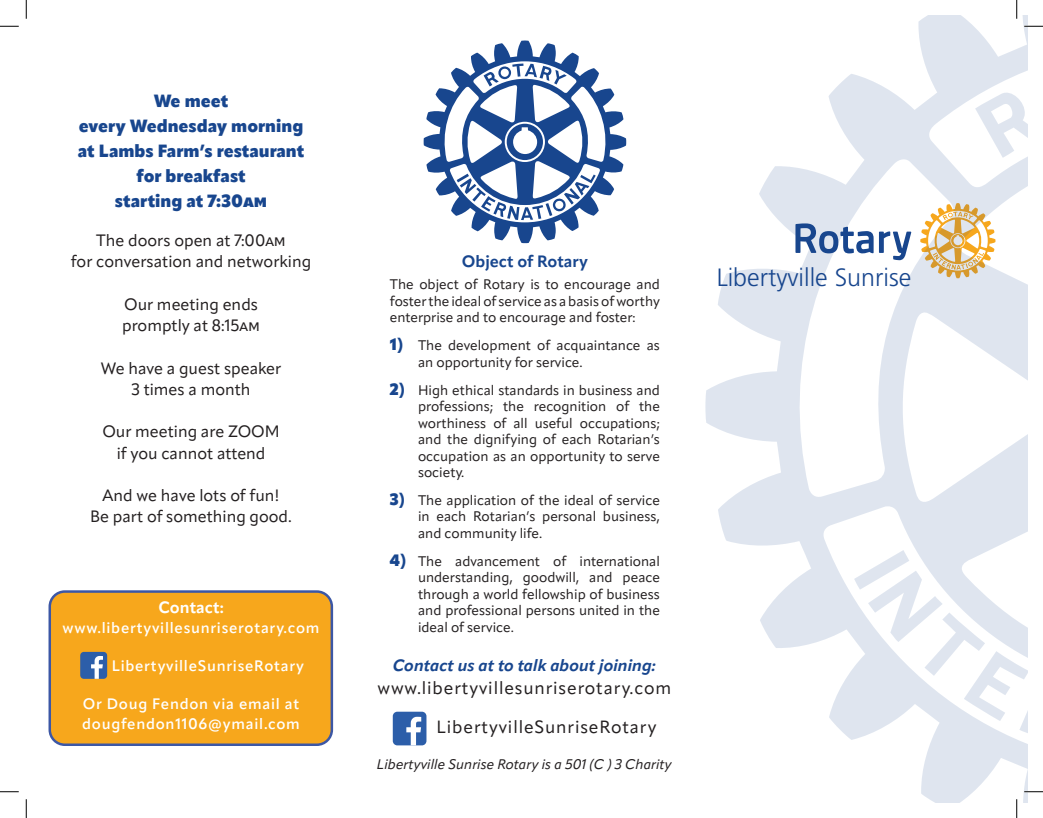
<style>
.page{position:relative;width:1043px;height:818px;background:#fff}
.page>*{position:absolute;margin:0;border:0;box-sizing:border-box;transform-origin:0 0}
.t1{font:300 25px "Frutiger LT Std";color:#18468e}
.t2{font:900 17.5px/25px "Apparat";color:#18468e;text-align:center}
.t3{font:17.5px "Apparat";letter-spacing:.05em;color:#231f20}
.t4{font:16.25px/21.2px "Apparat";color:#231f20;text-align:center}
.t5{font:italic 700 16.25px "Apparat";color:#18468e}
.t6{font:700 16.25px "Apparat";color:#18468e}
.t7{font:700 16.25px "Apparat";color:#fff}
.t8{font:600 15px/20px "Apparat";letter-spacing:.05em;color:#fff}
.t9{font:13.75px/16.5px "Apparat";color:#231f20;text-align:justify}
.t10{font:italic 13.75px "Apparat";color:#231f20}
.s1{font-weight:900;font-size:16.25px;color:#18468e}
</style>
<div class="page">
<svg style="left:423px;top:40px;width:203px;height:203px"></svg>
<div style="left:393px;top:711px;width:33px;height:34px;background:#2c5ea9;border-radius:5px"></div>
<svg style="left:406px;top:716px;width:15px;height:29px"></svg>
<div style="left:50px;top:591px;width:282px;height:153px;background:#f7a71c;border-radius:15px"></div>
<div style="left:48px;top:590px;width:285px;height:156px;border:2px solid #3c57a5;border-radius:15px"></div>
<div style="left:80px;top:651px;width:27px;height:27px;background:#2c5ea9;border-radius:4px"></div>
<svg style="left:91px;top:656px;width:12px;height:22px"></svg>
<svg style="left:705px;top:15px;width:323px;height:787px"></svg>
<svg style="left:0;top:25px;width:19px;height:2px"></svg>
<svg style="left:1024px;top:25px;width:18px;height:2px"></svg>
<svg style="left:0;top:791px;width:19px;height:1px"></svg>
<svg style="left:1024px;top:790px;width:18px;height:2px"></svg>
<svg style="left:25px;top:0;width:2px;height:19px"></svg>
<svg style="left:25px;top:799px;width:2px;height:19px"></svg>
<svg style="left:1015px;top:0;width:2px;height:19px"></svg>
<svg style="left:1015px;top:799px;width:2px;height:19px"></svg>
<p class="t2" style="left:78px;top:88px;width:228px">We meet<br>every Wednesday morning at Lambs Farm’s restaurant for breakfast<br>starting at 7:30am</p>
<p class="t4" style="left:71px;top:230px;width:242px">The doors open at 7:00am<br>for conversation and networking</p>
<p class="t4" style="left:122px;top:293px;width:139px;text-align:left">Our meeting ends promptly at 8:15am</p>
<p class="t4" style="left:101px;top:357px;width:182px">We have a guest speaker<br>3 times a month</p>
<p class="t4" style="left:102px;top:421px;width:179px">Our meeting are ZOOM if you cannot attend</p>
<p class="t4" style="left:90px;top:485px;width:203px">And we have lots of fun!<br>Be part of something good.</p>
<p class="t7" style="left:158px;top:597px;width:67px">Contact:</p>
<p class="t8" style="left:63px;top:617px;width:258px">www.libertyvillesunriserotary.com</p>
<p class="t8" style="left:112px;top:655px;width:194px">LibertyvilleSunriseRotary</p>
<p class="t8" style="left:82px;top:693px;width:219px">Or Doug Fendon via email at dougfendon1106@ymail.com</p>
<p class="t6" style="left:462px;top:252px;width:128px">Object of Rotary</p>
<p class="t9" style="left:390px;top:276px;width:271px">The object of Rotary is to encourage and foster the ideal of service as a basis of worthy enterprise and to encourage and foster:</p>
<p class="t9" style="left:418px;top:337px;width:243px;text-indent:-28px"><span class="s1">1)</span> The development of acquaintance as an opportunity for service.</p>
<p class="t9" style="left:418px;top:381px;width:243px;text-indent:-28px"><span class="s1">2)</span> High ethical standards in business and professions; the recognition of the worthiness of all useful occupations; and the dignifying of each Rotarian’s occupation as an opportunity to serve society.</p>
<p class="t9" style="left:418px;top:491px;width:243px;text-indent:-28px"><span class="s1">3)</span> The application of the ideal of service in each Rotarian’s personal business, and community life.</p>
<p class="t9" style="left:418px;top:552px;width:243px;text-indent:-28px"><span class="s1">4)</span> The advancement of international understanding, goodwill, and peace through a world fellowship of business and professional persons united in the ideal of service.</p>
<p class="t5" style="left:393px;top:655px;width:265px">Contact us at to talk about joining:</p>
<p class="t3" style="left:377px;top:677px;width:295px">www.libertyvillesunriserotary.com</p>
<p class="t3" style="left:436px;top:716px;width:221px">LibertyvilleSunriseRotary</p>
<p class="t10" style="left:377px;top:756px;width:296px">Libertyville Sunrise Rotary is a 501 (C ) 3 Charity</p>
<h1 class="t1" style="left:716px;top:263px;width:196px">Libertyville Sunrise</h1>
</div>
